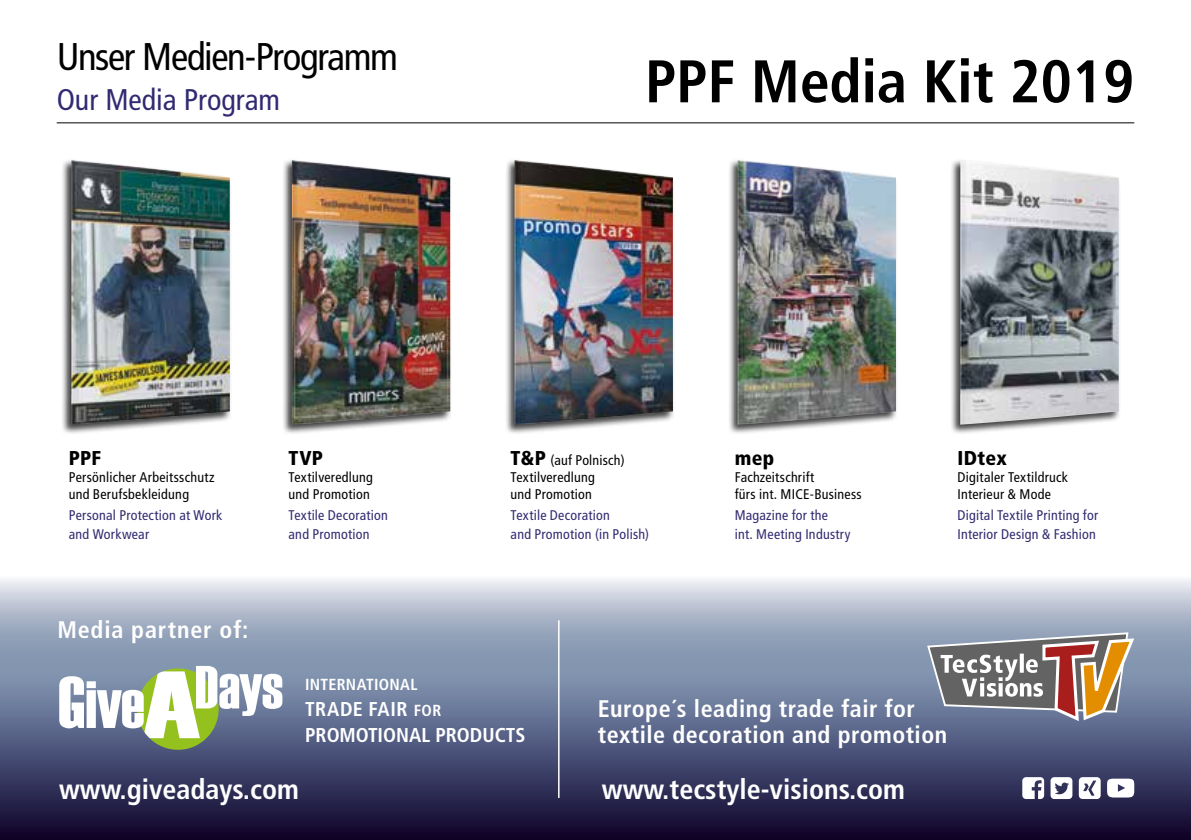
<style>
.page{position:relative;width:1191px;height:840px;background:#fff}
.page>*{position:absolute;margin:0;border:0;box-sizing:border-box;transform-origin:0 0}
.t1{font:700 condensed 60px "Frutiger";color:#000}
.t2{font:condensed 38.6px "Frutiger LT Com";letter-spacing:-.035em;color:#000}
.t3{font:condensed 29.8px "Frutiger LT Com";color:#312a71}
.t4{font:700 condensed 28px "Frutiger LT Com";color:#fff}
.t5{font:700 condensed 24px/26px "Frutiger LT Com";letter-spacing:.02em;color:#fff}
.t6{font:700 condensed 20px/26px "Frutiger LT Com";color:#fff}
.t7{font:900 condensed 20px "Frutiger LT Com";letter-spacing:.015em;color:#000}
.t8{font:700 condensed 16px "Frutiger LT Com";letter-spacing:.02em;color:#fff}
.t9{font:condensed 14px/16.8px "Frutiger LT Com";letter-spacing:.02em;color:#000}
.t10{font:condensed 14px/18.6px "Frutiger LT Com";letter-spacing:.015em;color:#312a71}
.s1{font-weight:900;font-size:20px}
.s2{font-size:16px}
</style>
<div class="page">
<svg style="left:0;top:579px;width:1191px;height:260px;background:#6a708e"></svg>
<hr style="left:558px;top:620px;width:1px;height:177px;background:#fff">
<svg style="left:137px;top:668px;width:82px;height:81px"></svg>
<svg style="left:59px;top:665px;width:223px;height:72px"></svg>
<hr style="left:57px;top:122px;width:1077px;height:1px;background:#000">
<svg style="left:926px;top:631px;width:210px;height:92px;background:#968b89"></svg>
<svg style="left:1022px;top:776px;width:22px;height:22px"></svg>
<svg style="left:1050px;top:776px;width:22px;height:22px"></svg>
<svg style="left:1107px;top:778px;width:27px;height:19px"></svg>
<svg style="left:1078px;top:776px;width:22px;height:22px"></svg>
<div style="left:727px;top:158px;width:171px;height:276px;background:#000;opacity:.75"></div>
<img style="left:737px;top:160px;width:159px;height:264px">
<div style="left:950px;top:158px;width:171px;height:276px;background:#000;opacity:.75"></div>
<img style="left:960px;top:160px;width:158px;height:264px">
<div style="left:282px;top:158px;width:170px;height:276px;background:#000;opacity:.75"></div>
<img style="left:292px;top:160px;width:158px;height:264px">
<div style="left:504px;top:158px;width:171px;height:276px;background:#000;opacity:.75"></div>
<img style="left:514px;top:160px;width:159px;height:264px">
<div style="left:61px;top:158px;width:171px;height:276px;background:#000;opacity:.75"></div>
<img style="left:71px;top:160px;width:159px;height:264px">
<h2 class="t2" style="left:57px;top:34px;width:343px">Unser Medien-Programm</h2>
<h3 class="t3" style="left:57px;top:82px;width:225px">Our Media Program</h3>
<h1 class="t1" style="left:645px;top:46px;width:490px">PPF Media Kit 2019</h1>
<h3 class="t7" style="left:69px;top:446px;width:34px">PPF</h3>
<p class="t9" style="left:69px;top:468px;width:147px">Persönlicher Arbeitsschutz und Berufsbekleidung</p>
<p class="t10" style="left:69px;top:506px;width:155px">Personal Protection at Work and Workwear</p>
<h3 class="t5" style="left:57px;top:616px;width:193px">Media partner of:</h3>
<h3 class="t7" style="left:288px;top:446px;width:36px">TVP</h3>
<p class="t9" style="left:288px;top:468px;width:86px">Textilveredlung und Promotion</p>
<p class="t10" style="left:288px;top:506px;width:101px">Textile Decoration and Promotion</p>
<p class="t9" style="left:510px;top:452px;width:115px"><span class="s1">T&amp;P</span> (auf Polnisch)<br>Textilveredlung<br>und Promotion</p>
<p class="t10" style="left:510px;top:506px;width:140px">Textile Decoration<br>and Promotion (in Polish)</p>
<h3 class="t7" style="left:734px;top:446px;width:41px">mep</h3>
<p class="t9" style="left:734px;top:468px;width:128px">Fachzeitschrift<br>fürs int. MICE-Business</p>
<p class="t10" style="left:734px;top:506px;width:117px">Magazine for the<br>int. Meeting Industry</p>
<h3 class="t7" style="left:957px;top:446px;width:51px">IDtex</h3>
<p class="t9" style="left:957px;top:468px;width:112px">Digitaler Textildruck<br>Interieur &amp; Mode</p>
<p class="t10" style="left:957px;top:506px;width:142px">Digital Textile Printing for<br>Interior Design &amp; Fashion</p>
<p class="t8" style="left:305px;top:675px;width:114px">INTERNATIONAL</p>
<h3 class="t6" style="left:305px;top:696px;width:222px">TRADE FAIR <span class="s2">FOR<br></span>PROMOTIONAL PRODUCTS</h3>
<h3 class="t4" style="left:59px;top:772px;width:241px">www.giveadays.com</h3>
<h3 class="t5" style="left:598px;top:695px;width:351px">Europe´s leading trade fair for textile decoration and promotion</h3>
<h3 class="t4" style="left:602px;top:772px;width:305px">www.tecstyle-visions.com</h3>
</div>
